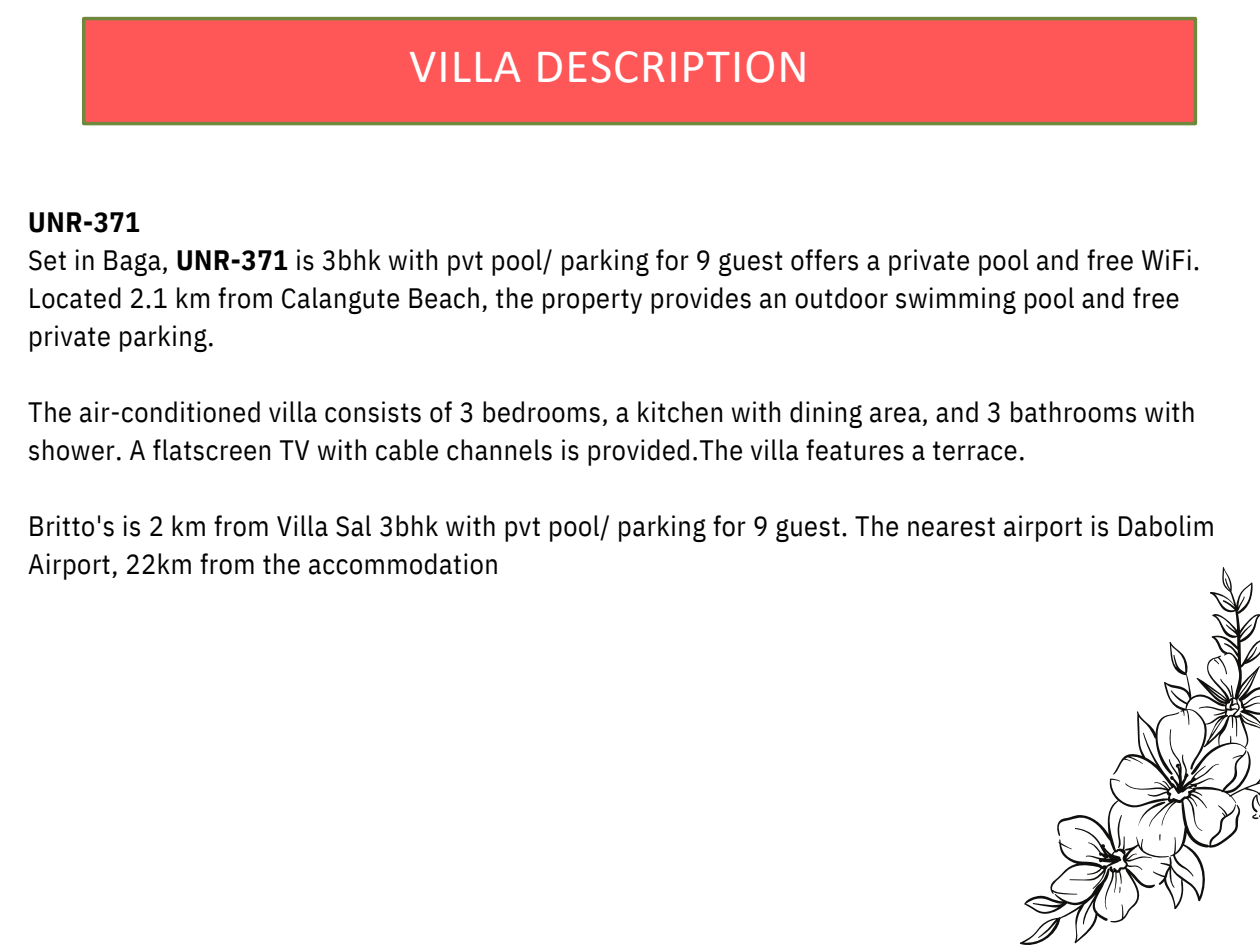
<style>
.page{position:relative;width:1260px;height:945px;background:#fff}
.page>*{position:absolute;margin:0;border:0;box-sizing:border-box;transform-origin:0 0}
.t1{font:48.3px "Calibri";letter-spacing:.02em;color:#fff}
.t2{font:28px/38px "IBM Plex Sans Cond";letter-spacing:.02em;color:#000}
.t3{font:700 28px "IBM Plex Sans Cond";letter-spacing:.02em;color:#000}
.s1{font-weight:700}
</style>
<div class="page">
<div style="left:84px;top:19px;width:1111px;height:105px;background:#ff5757"></div>
<div style="left:82px;top:17px;width:1115px;height:108px;border:3px solid #70883e"></div>
<svg style="left:1020px;top:567px;width:240px;height:378px"></svg>
<p class="t1" style="left:409px;top:46px;width:401px">VILLA DESCRIPTION</p>
<p class="t3" style="left:28px;top:203px;width:114px">UNR-371</p>
<p class="t2" style="left:28px;top:240px;width:1173px">Set in Baga, <span class="s1">UNR-371</span> is 3bhk with pvt pool/ parking for 9 guest offers a private pool and free WiFi.<br>Located 2.1 km from Calangute Beach, the property provides an outdoor swimming pool and free private parking.</p>
<p class="t2" style="left:28px;top:392px;width:1169px">The air-conditioned villa consists of 3 bedrooms, a kitchen with dining area, and 3 bathrooms with shower. A flatscreen TV with cable channels is provided.The villa features a terrace.</p>
<p class="t2" style="left:28px;top:507px;width:1188px">Britto's is 2 km from Villa Sal 3bhk with pvt pool/ parking for 9 guest. The nearest airport is Dabolim<br>Airport, 22km from the accommodation</p>
</div>
